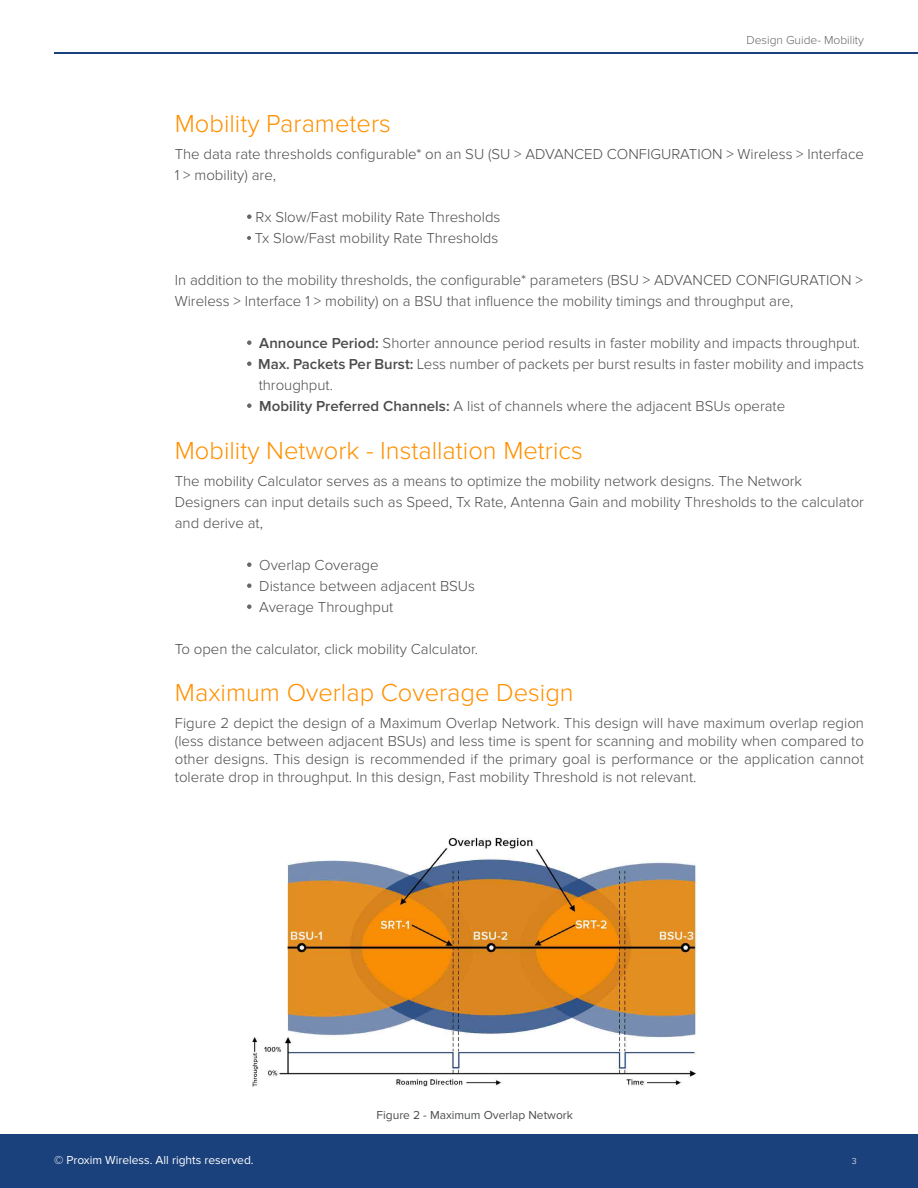
<style>
.page{position:relative;width:918px;height:1188px;background:#fff}
.page>*{position:absolute;margin:0;border:0;box-sizing:border-box;transform-origin:0 0}
.t1{font:300 25.5px "Proxima Nova";color:#ff9000}
.t2{font:300 15px/18px "Proxima Nova";color:#4b4c4d}
.t3{font:12px "Proxima Nova";color:#fff}
.bullets2{font:12px "Proxima Nova";color:#4b4c4d}
.t4{font:300 12px "Proxima Nova";color:#656666}
.t5{font:300 9px "Proxima Nova";color:#fff}
.s1{font-weight:600}
</style>
<div class="page">
<div style="left:0;top:1134px;width:918px;height:54px;background:#1a417c"></div>
<hr style="left:54px;top:52px;width:864px;height:2px;background:#1a417c">
<svg style="left:247px;top:214px;width:5px;height:5px"></svg>
<svg style="left:247px;top:236px;width:4px;height:4px"></svg>
<svg style="left:247px;top:340px;width:5px;height:5px"></svg>
<svg style="left:247px;top:361px;width:5px;height:5px"></svg>
<svg style="left:247px;top:403px;width:5px;height:5px"></svg>
<svg style="left:247px;top:562px;width:5px;height:5px"></svg>
<svg style="left:247px;top:583px;width:5px;height:5px"></svg>
<svg style="left:247px;top:604px;width:5px;height:5px"></svg>
<img style="left:252px;top:837px;width:445px;height:250px">
<p class="t4" style="left:746px;top:33px;width:119px">Design Guide- Mobility</p>
<p class="t1" style="left:175px;top:109px;width:218px">Mobility Parameters</p>
<p class="t2" style="left:175px;top:145px;width:691px">The data rate thresholds configurable* on an SU (SU &gt; ADVANCED CONFIGURATION &gt; Wireless &gt; Interface</p>
<p class="t2" style="left:175px;top:166px;width:103px">1 &gt; mobility) are,</p>
<p class="t2" style="left:255px;top:208px;width:247px">Rx Slow/Fast mobility Rate Thresholds</p>
<p class="t2" style="left:255px;top:229px;width:245px">Tx Slow/Fast mobility Rate Thresholds</p>
<p class="t2" style="left:175px;top:271px;width:690px">In addition to the mobility thresholds, the configurable* parameters (BSU &gt; ADVANCED CONFIGURATION &gt;</p>
<p class="t2" style="left:175px;top:292px;width:620px">Wireless &gt; Interface 1 &gt; mobility) on a BSU that influence the mobility timings and throughput are,</p>
<p class="t2" style="left:259px;top:334px;width:602px"><span class="s1">Announce Period:</span> Shorter announce period results in faster mobility and impacts throughput.</p>
<p class="t2" style="left:258px;top:355px;width:607px"><span class="s1">Max. Packets Per Burst:</span> Less number of packets per burst results in faster mobility and impacts</p>
<p class="t2" style="left:259px;top:376px;width:76px">throughput.</p>
<p class="t2" style="left:259px;top:397px;width:527px"><span class="s1">Mobility Preferred Channels:</span> A list of channels where the adjacent BSUs operate</p>
<p class="t1" style="left:175px;top:436px;width:410px">Mobility Network - Installation Metrics</p>
<p class="t2" style="left:175px;top:472px;width:629px">The mobility Calculator serves as a means to optimize the mobility network designs. The Network</p>
<p class="t2" style="left:175px;top:492px;width:691px;line-height:21px">Designers can input details such as Speed, Tx Rate, Antenna Gain and mobility Thresholds to the calculator and derive at,</p>
<p class="t2" style="left:259px;top:556px;width:121px">Overlap Coverage</p>
<p class="t2" style="left:259px;top:577px;width:217px">Distance between adjacent BSUs</p>
<p class="t2" style="left:259px;top:598px;width:135px">Average Throughput</p>
<p class="t2" style="left:175px;top:640px;width:305px">To open the calculator, click mobility Calculator.</p>
<p class="t1" style="left:175px;top:678px;width:400px">Maximum Overlap Coverage Design</p>
<p class="t2" style="left:175px;top:714px;width:691px;text-align:justify">Figure 2 depict the design of a Maximum Overlap Network. This design will have maximum overlap region (less distance between adjacent BSUs) and less time is spent for scanning and mobility when compared to other designs. This design is recommended if the primary goal is performance or the application cannot tolerate drop in throughput. In this design, Fast mobility Threshold is not relevant.</p>
<p class="bullets2" style="left:377px;top:1108px;width:198px">Figure 2 - Maximum Overlap Network</p>
<p class="t3" style="left:54px;top:1153px;width:201px">© Proxim Wireless. All rights reserved.</p>
<p class="t5" style="left:852px;top:1156px;width:6px">3</p>
</div>
